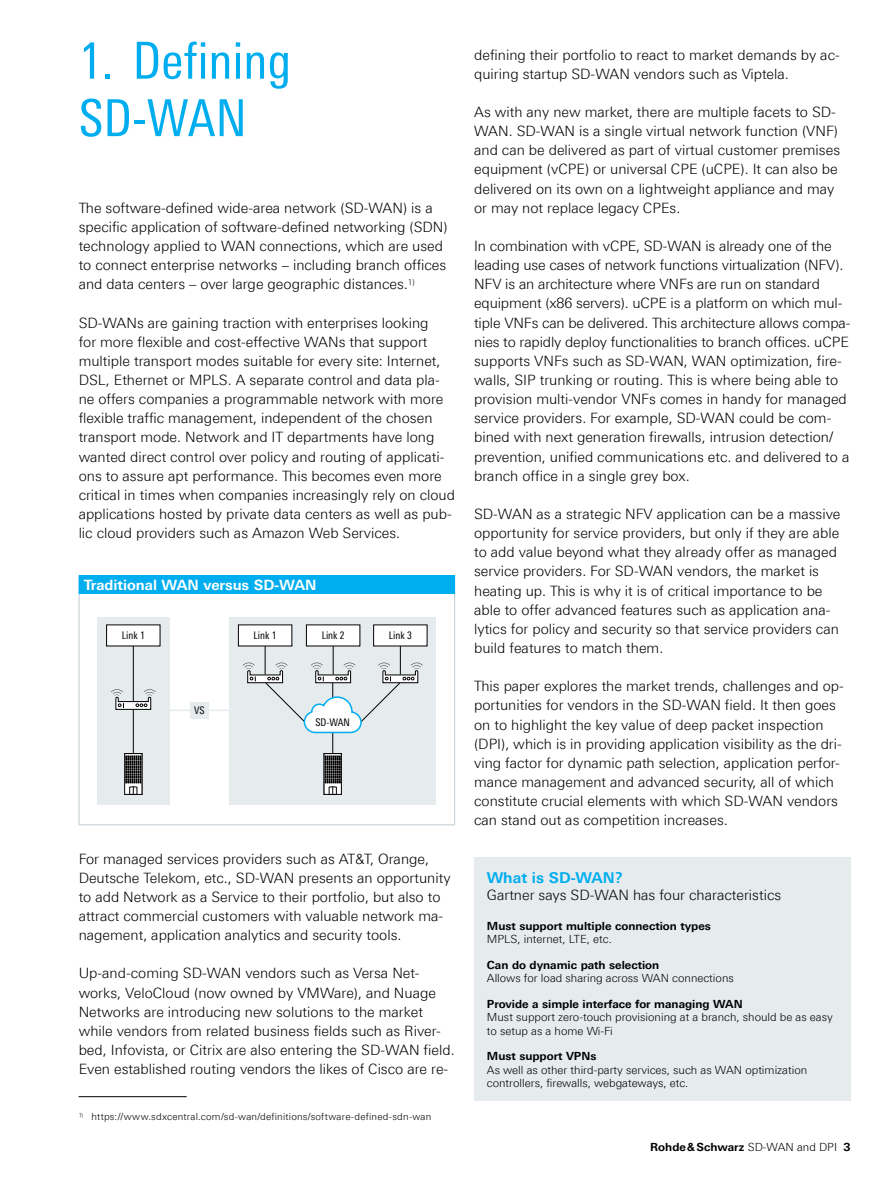
<style>
.page{position:relative;width:893px;height:1191px;background:#fff}
.page>*{position:absolute;margin:0;border:0;box-sizing:border-box;transform-origin:0 0}
.t1{font:51px/57.4px "Linotype Univers 420 Cn";color:#00aeef}
.t2{font:700 15px "Linotype Univers 630";color:#00aeef}
.t3{font:300 14.25px/19.2px "Linotype Univers 330";color:#000}
.t4{font:700 14.25px "Linotype Univers 630";color:#fff}
.t5{font:300 11.25px/13.5px "Linotype Univers 330";color:#000}
.t6{font:700 11.25px "Linotype Univers 630";color:#000}
.t7{font:10.5px "Linotype Univers 420 Cn";color:#000}
.t8{font:300 9.75px "Linotype Univers 330";letter-spacing:.02em;color:#000}
.s1{font-family:"Linotype Univers 330";font-weight:300}
</style>
<div class="page">
<div style="left:79px;top:575px;width:376px;height:19px;background:#00aeef"></div>
<hr style="left:454px;top:594px;width:1px;height:230px;background:#c1cbd2">
<hr style="left:79px;top:824px;width:376px;height:1px;background:#c1cbd2">
<hr style="left:79px;top:594px;width:1px;height:230px;background:#c1cbd2">
<div style="left:97px;top:617px;width:72px;height:187px;background:#e6ebee"></div>
<div style="left:229px;top:617px;width:207px;height:187px;background:#e6ebee"></div>
<hr style="left:79px;top:1096px;width:108px;height:1px;background:#000">
<div style="left:238px;top:625px;width:54px;height:21px;background:#fff"></div>
<div style="left:306px;top:625px;width:54px;height:21px;background:#fff"></div>
<div style="left:374px;top:625px;width:53px;height:21px;background:#fff"></div>
<svg style="left:243px;top:646px;width:180px;height:149px"></svg>
<svg style="left:124px;top:753px;width:19px;height:42px"></svg>
<svg style="left:111px;top:689px;width:45px;height:21px"></svg>
<div style="left:107px;top:625px;width:53px;height:21px;background:#fff"></div>
<hr style="left:133px;top:709px;width:1px;height:44px;background:#000">
<hr style="left:133px;top:646px;width:1px;height:55px;background:#000">
<div style="left:474px;top:857px;width:376px;height:243px;background:#e6ebee"></div>
<hr style="left:169px;top:709px;width:61px;height:2px;background:#e6ebee">
<div style="left:190px;top:702px;width:19px;height:16px;background:#e6ebee"></div>
<h1 class="t1" style="left:79px;top:32px;width:214px">1. Defining<br>SD-WAN</h1>
<p class="t3" style="left:79px;top:198px;width:371px">The software-defined wide-area network (SD-WAN) is a specific application of software-defined networking (SDN) technology applied to WAN connections, which are used to connect enterprise networks – including branch offices and data centers – over large geographic distances.<sup>1)</sup></p>
<p class="t3" style="left:79px;top:313px;width:378px">SD-WANs are gaining traction with enterprises looking<br>for more flexible and cost-effective WANs that support multiple transport modes suitable for every site: Internet, DSL, Ethernet or MPLS. A separate control and data pla&shy;ne offers companies a programmable network with more flexible traffic management, independent of the chosen transport mode. Network and IT departments have long wanted direct control over policy and routing of applicati&shy;ons to assure apt performance. This becomes even more critical in times when companies increasingly rely on cloud applications hosted by private data centers as well as pub&shy;lic cloud providers such as Amazon Web Services.</p>
<p class="t4" style="left:84px;top:576px;width:234px">Traditional WAN versus SD-WAN</p>
<p class="t7" style="left:122px;top:629px;width:24px">Link 1</p>
<p class="t7" style="left:194px;top:704px;width:12px">VS</p>
<p class="t7" style="left:254px;top:629px;width:24px">Link 1</p>
<p class="t7" style="left:322px;top:629px;width:24px">Link 2</p>
<p class="t7" style="left:389px;top:629px;width:24px">Link 3</p>
<p class="t7" style="left:315px;top:716px;width:36px">SD-WAN</p>
<p class="t3" style="left:79px;top:848px;width:373px">For managed services providers such as AT&amp;T, Orange, Deutsche Telekom, etc., SD-WAN presents an opportunity to add Network as a Service to their portfolio, but also to attract commercial customers with valuable network ma&shy;nagement, application analytics and security tools.</p>
<p class="t3" style="left:79px;top:963px;width:377px">Up-and-coming SD-WAN vendors such as Versa Net&shy;works, VeloCloud (now owned by VMWare), and Nuage Networks are introducing new solutions to the market while vendors from related business fields such as River&shy;bed, Infovista, or Citrix are also entering the SD-WAN field.<br>Even established routing vendors the likes of Cisco are re-</p>
<p class="t8" style="left:79px;top:1110px;width:354px"><sup>1)</sup> https://www.sdxcentral.com/sd-wan/definitions/software-defined-sdn-wan</p>
<p class="t3" style="left:474px;top:45px;width:367px">defining their portfolio to react to market demands by ac&shy;quiring startup SD-WAN vendors such as Viptela.</p>
<p class="t3" style="left:474px;top:102px;width:367px">As with any new market, there are multiple facets to SD-WAN. SD-WAN is a single virtual network function (VNF) and can be delivered as part of virtual customer premises equipment (vCPE) or universal CPE (uCPE). It can also be delivered on its own on a lightweight appliance and may or may not replace legacy CPEs.</p>
<p class="t3" style="left:474px;top:236px;width:378px">In combination with vCPE, SD-WAN is already one of the leading use cases of network functions virtualization (NFV).<br>NFV is an architecture where VNFs are run on standard equipment (x86 servers). uCPE is a platform on which mul&shy;tiple VNFs can be delivered. This architecture allows compa&shy;nies to rapidly deploy functionalities to branch offices. uCPE supports VNFs such as SD-WAN, WAN optimization, fire&shy;walls, SIP trunking or routing. This is where being able to provision multi-vendor VNFs comes in handy for managed service providers. For example, SD-WAN could be com&shy;bined with next generation firewalls, intrusion detection/ prevention, unified communications etc. and delivered to a branch office in a single grey box.</p>
<p class="t3" style="left:474px;top:504px;width:368px">SD-WAN as a strategic NFV application can be a massive opportunity for service providers, but only if they are able to add value beyond what they already offer as managed service providers. For SD-WAN vendors, the market is heating up. This is why it is of critical importance to be able to offer advanced features such as application ana&shy;lytics for policy and security so that service providers can build features to match them.</p>
<p class="t3" style="left:474px;top:676px;width:371px">This paper explores the market trends, challenges and op&shy;portunities for vendors in the SD-WAN field. It then goes on to highlight the key value of deep packet inspection (DPI), which is in providing application visibility as the dri&shy;ving factor for dynamic path selection, application perfor&shy;mance management and advanced security, all of which constitute crucial elements with which SD-WAN vendors can stand out as competition increases.</p>
<p class="t2" style="left:487px;top:868px;width:138px">What is SD-WAN?</p>
<p class="t3" style="left:487px;top:885px;width:296px">Gartner says SD-WAN has four characteristics</p>
<p class="t6" style="left:487px;top:918px;width:226px">Must support multiple connection types</p>
<p class="t5" style="left:487px;top:932px;width:126px">MPLS, internet, LTE, etc.</p>
<p class="t6" style="left:487px;top:958px;width:174px">Can do dynamic path selection</p>
<p class="t5" style="left:487px;top:971px;width:248px">Allows for load sharing across WAN connections</p>
<p class="t6" style="left:487px;top:997px;width:257px">Provide a simple interface for managing WAN</p>
<p class="t5" style="left:487px;top:1010px;width:347px">Must support zero-touch provisioning at a branch, should be as easy to setup as a home Wi-Fi</p>
<p class="t6" style="left:487px;top:1049px;width:111px">Must support VPNs</p>
<p class="t5" style="left:487px;top:1063px;width:322px">As well as other third-party services, such as WAN optimization controllers, firewalls, webgateways, etc.</p>
<p class="t6" style="left:650px;top:1139px;width:202px">Rohde&amp;Schwarz <span class="s1">SD-WAN and DPI</span> 3</p>
</div>
